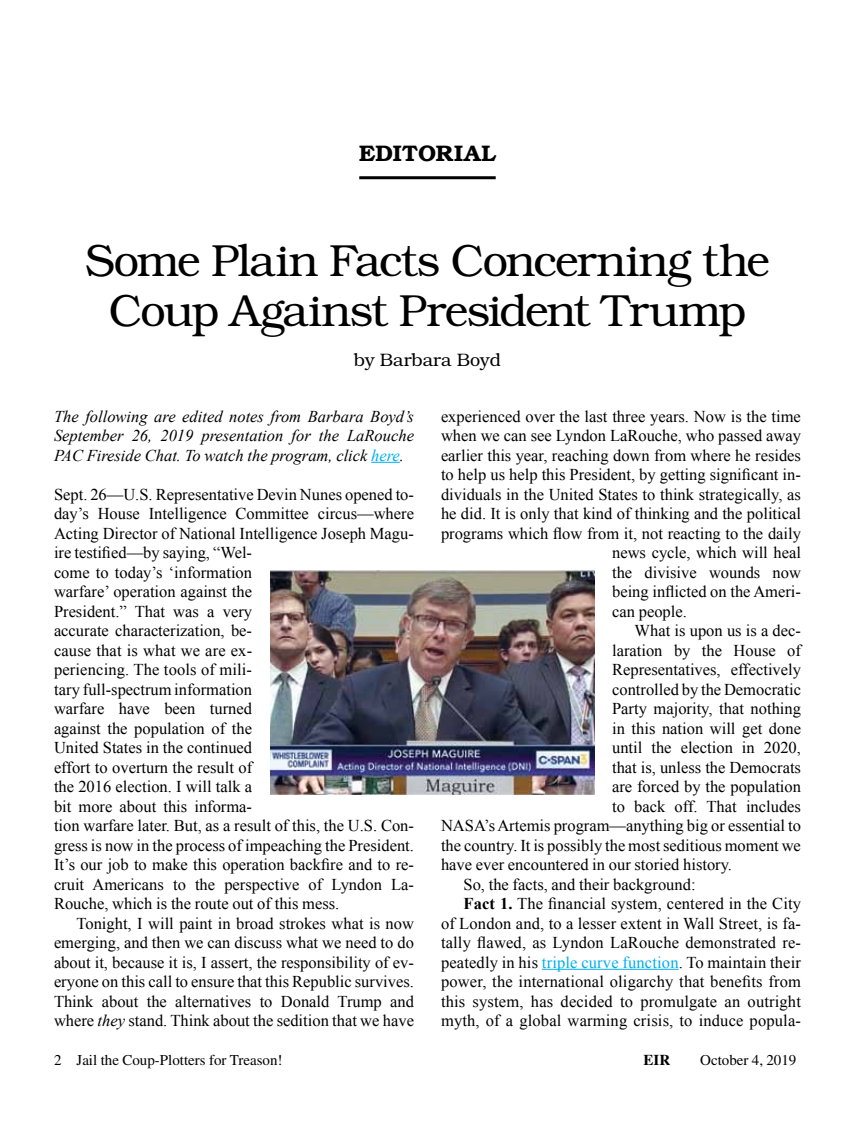
<style>
.page{position:relative;width:864px;height:1134px;background:#fff}
.page>*{position:absolute;margin:0;border:0;box-sizing:border-box;transform-origin:0 0}
.t1{font:300 45px/49.5px "Bookman";letter-spacing:-.035em;color:#000;text-align:center}
.t2{font:600 22.5px "Bookman";letter-spacing:.01em;color:#000}
.t3{font:300 18px "Bookman";color:#000}
.t4{font:16.5px/19.5px "Times New Roman";color:#000}
.t5{font:italic 16.5px/19.5px "Times New Roman";color:#000;text-align:justify}
.t6{font:15px "Times";color:#000}
.t7{font:700 15px "Times";color:#000}
.s1{color:#00aeef}
.s2{font-style:italic}
.s3{font-weight:700}
</style>
<div class="page">
<svg style="left:371px;top:462px;width:29px;height:1px"></svg>
<hr style="left:542px;top:969px;width:137px;height:1px;background:#00aeef">
<hr style="left:359px;top:176px;width:137px;height:3px;background:#000">
<img style="left:270px;top:571px;width:324px;height:223px">
<h2 class="t2" style="left:359px;top:140px;width:138px">EDITORIAL</h2>
<h1 class="t1" style="left:85px;top:236px;width:686px">Some Plain Facts Concerning the<br>Coup Against President Trump</h1>
<p class="t3" style="left:354px;top:349px;width:149px">by Barbara Boyd</p>
<p class="t5" style="left:54px;top:406px;width:361px">The following are edited notes from Barbara Boyd’s September 26, 2019 presentation for the LaRouche PAC Fireside Chat. To watch the program, click <span class="s1">here</span>.</p>
<p class="t4" style="left:54px;top:484px;width:362px">Sept. 26—U.S. Representative Devin Nunes opened to&shy;day’s House Intelligence Committee circus—where Acting Director of National Intelligence Joseph Magu&shy;ire testified—by saying, “Wel-<br>come to today’s ‘information<br>warfare’ operation against the<br>President.” That was a very<br>accurate characterization, be-<br>cause that is what we are ex-<br>periencing. The tools of mili-<br>tary full-spectrum information<br>warfare have been turned<br>against the population of the<br>United States in the continued<br>effort to overturn the result of<br>the 2016 election. I will talk a<br>bit more about this informa-<br>tion warfare later. But, as a result of this, the U.S. Con&shy;gress is now in the process of impeaching the President.<br>It’s our job to make this operation backfire and to re&shy;cruit Americans to the perspective of Lyndon La-Rouche, which is the route out of this mess.</p>
<p class="t4" style="left:54px;top:913px;width:362px;text-align:justify;text-indent:23px">Tonight, I will paint in broad strokes what is now emerging, and then we can discuss what we need to do about it, because it is, I assert, the responsibility of ev&shy;eryone on this call to ensure that this Republic survives.<br>Think about the alternatives to Donald Trump and where <span class="s2">they</span> stand. Think about the sedition that we have</p>
<p class="t4" style="left:441px;top:406px;width:361px">experienced over the last three years. Now is the time</p>
<p class="t4" style="left:441px;top:425px;width:361px">when we can see Lyndon LaRouche, who passed away</p>
<p class="t4" style="left:441px;top:445px;width:362px">earlier this year, reaching down from where he resides</p>
<p class="t4" style="left:441px;top:464px;width:361px">to help us help this President, by getting significant in-</p>
<p class="t4" style="left:441px;top:484px;width:362px">dividuals in the United States to think strategically, as</p>
<p class="t4" style="left:441px;top:503px;width:362px">he did. It is only that kind of thinking and the political</p>
<p class="t4" style="left:441px;top:523px;width:362px">programs which flow from it, not reacting to the daily</p>
<p class="t4" style="left:612px;top:542px;width:190px">news cycle, which will heal</p>
<p class="t4" style="left:612px;top:562px;width:190px">the divisive wounds now</p>
<p class="t4" style="left:612px;top:582px;width:190px">being inflicted on the Ameri-</p>
<p class="t4" style="left:612px;top:601px;width:76px">can people.</p>
<p class="t4" style="left:635px;top:621px;width:168px">What is upon us is a dec-</p>
<p class="t4" style="left:612px;top:640px;width:190px">laration by the House of</p>
<p class="t4" style="left:612px;top:660px;width:190px">Representatives, effectively</p>
<p class="t4" style="left:612px;top:679px;width:190px">controlled by the Democratic</p>
<p class="t4" style="left:612px;top:699px;width:190px">Party majority, that nothing</p>
<p class="t4" style="left:612px;top:718px;width:190px">in this nation will get done</p>
<p class="t4" style="left:612px;top:738px;width:190px">until the election in 2020,</p>
<p class="t4" style="left:612px;top:757px;width:190px">that is, unless the Democrats</p>
<p class="t4" style="left:612px;top:777px;width:190px">are forced by the population</p>
<p class="t4" style="left:612px;top:796px;width:190px">to back off. That includes</p>
<p class="t4" style="left:441px;top:816px;width:361px">NASA’s Artemis program—anything big or essential to</p>
<p class="t4" style="left:441px;top:835px;width:361px">the country. It is possibly the most seditious moment we</p>
<p class="t4" style="left:441px;top:855px;width:293px">have ever encountered in our storied history.</p>
<p class="t4" style="left:464px;top:874px;width:234px">So, the facts, and their background:</p>
<p class="t4" style="left:464px;top:894px;width:339px"><span class="s3">Fact 1.</span> The financial system, centered in the City</p>
<p class="t4" style="left:441px;top:913px;width:362px">of London and, to a lesser extent in Wall Street, is fa-</p>
<p class="t4" style="left:441px;top:933px;width:362px">tally flawed, as Lyndon LaRouche demonstrated re-</p>
<p class="t4" style="left:441px;top:952px;width:362px">peatedly in his <span class="s1">triple curve function</span>. To maintain their</p>
<p class="t4" style="left:441px;top:972px;width:362px">power, the international oligarchy that benefits from</p>
<p class="t4" style="left:441px;top:991px;width:361px">this system, has decided to promulgate an outright</p>
<p class="t4" style="left:441px;top:1011px;width:362px">myth, of a global warming crisis, to induce popula-</p>
<p class="t6" style="left:54px;top:1052px;width:230px">2 Jail the Coup-Plotters for Treason!</p>
<p class="t7" style="left:644px;top:1051px;width:28px">EIR</p>
<p class="t6" style="left:700px;top:1052px;width:98px">October 4, 2019</p>
</div>
